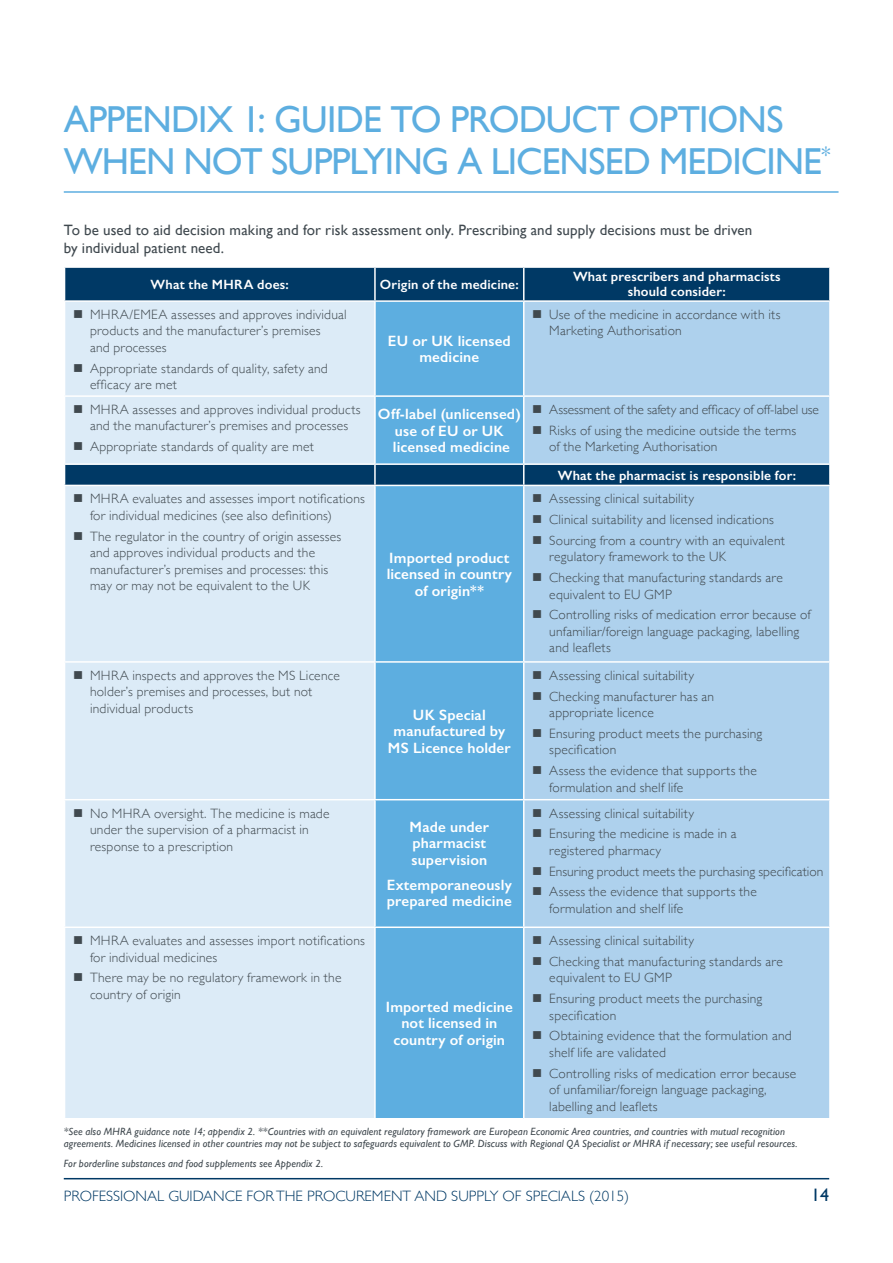
<style>
.page{position:relative;width:893px;height:1263px;background:#fff}
.page>*{position:absolute;margin:0;border:0;box-sizing:border-box;transform-origin:0 0}
.Header1{font:37.5px/42px "Gill Sans";letter-spacing:-.025em;color:#5daee0}
.t1{font:18px "Gill Sans";color:#003965}
.Body{font:600 15px/16.5px "Gill Sans";letter-spacing:.01em;color:#fff;text-align:center}
.Body-2{font:15px/18px "Gill Sans";letter-spacing:.01em;color:#40494f}
.t2{font:300 15px "Gill Sans";color:#003965}
.t3{font:300 13.5px/16.5px "Gill Sans";letter-spacing:.015em;color:#40494f}
.Subheader1{font:600 13.5px/15px "Gill Sans";letter-spacing:.015em;color:#fff;text-align:center}
.t4{font:300 13.5px "Gill Sans";letter-spacing:-.01em;color:#40494f}
.footnote{font:italic 10.5px/12px "Gill Sans";letter-spacing:.01em;color:#40494f}
</style>
<div class="page">
<hr style="left:64px;top:1178px;width:765px;height:1px;background:#003965">
<div style="left:65px;top:268px;width:764px;height:32px;background:#003965"></div>
<div style="left:65px;top:302px;width:309px;height:816px;background:#dcebf7"></div>
<div style="left:376px;top:302px;width:147px;height:816px;background:#5daee0"></div>
<div style="left:524px;top:302px;width:305px;height:816px;background:#aed1ed"></div>
<hr style="left:374px;top:268px;width:2px;height:32px;background:#fff">
<hr style="left:523px;top:268px;width:1px;height:32px;background:#fff">
<hr style="left:64px;top:395px;width:311px;height:2px;background:#fff">
<hr style="left:375px;top:395px;width:149px;height:2px;background:#fff">
<hr style="left:524px;top:395px;width:307px;height:2px;background:#fff">
<hr style="left:64px;top:463px;width:311px;height:2px;background:#fff">
<hr style="left:375px;top:463px;width:149px;height:2px;background:#fff">
<hr style="left:524px;top:463px;width:307px;height:2px;background:#fff">
<hr style="left:64px;top:485px;width:311px;height:1px;background:#fff">
<hr style="left:375px;top:485px;width:149px;height:1px;background:#fff">
<hr style="left:524px;top:485px;width:307px;height:1px;background:#fff">
<hr style="left:64px;top:661px;width:311px;height:2px;background:#fff">
<hr style="left:375px;top:661px;width:149px;height:2px;background:#fff">
<hr style="left:524px;top:661px;width:307px;height:2px;background:#fff">
<hr style="left:64px;top:799px;width:311px;height:1px;background:#fff">
<hr style="left:375px;top:799px;width:149px;height:1px;background:#fff">
<hr style="left:524px;top:799px;width:307px;height:1px;background:#fff">
<hr style="left:64px;top:926px;width:311px;height:2px;background:#fff">
<hr style="left:375px;top:926px;width:149px;height:2px;background:#fff">
<hr style="left:524px;top:926px;width:307px;height:2px;background:#fff">
<hr style="left:64px;top:191px;width:774px;height:2px;background:#5daee0">
<svg style="left:74px;top:310px;width:8px;height:8px"></svg>
<svg style="left:74px;top:364px;width:8px;height:8px"></svg>
<svg style="left:533px;top:310px;width:8px;height:8px"></svg>
<svg style="left:74px;top:405px;width:8px;height:8px"></svg>
<svg style="left:74px;top:442px;width:8px;height:8px"></svg>
<svg style="left:533px;top:405px;width:8px;height:8px"></svg>
<svg style="left:533px;top:426px;width:8px;height:8px"></svg>
<svg style="left:74px;top:494px;width:8px;height:8px"></svg>
<svg style="left:74px;top:532px;width:8px;height:7px"></svg>
<svg style="left:533px;top:494px;width:8px;height:8px"></svg>
<svg style="left:533px;top:515px;width:8px;height:8px"></svg>
<svg style="left:533px;top:536px;width:8px;height:8px"></svg>
<svg style="left:533px;top:573px;width:8px;height:8px"></svg>
<svg style="left:533px;top:610px;width:8px;height:8px"></svg>
<svg style="left:74px;top:671px;width:8px;height:8px"></svg>
<svg style="left:533px;top:671px;width:8px;height:8px"></svg>
<svg style="left:533px;top:692px;width:8px;height:7px"></svg>
<svg style="left:533px;top:729px;width:8px;height:8px"></svg>
<svg style="left:533px;top:766px;width:8px;height:8px"></svg>
<svg style="left:74px;top:809px;width:8px;height:7px"></svg>
<svg style="left:533px;top:809px;width:8px;height:7px"></svg>
<svg style="left:533px;top:829px;width:8px;height:8px"></svg>
<svg style="left:533px;top:867px;width:8px;height:7px"></svg>
<svg style="left:533px;top:887px;width:8px;height:8px"></svg>
<svg style="left:74px;top:936px;width:8px;height:8px"></svg>
<svg style="left:74px;top:973px;width:8px;height:8px"></svg>
<svg style="left:533px;top:936px;width:8px;height:8px"></svg>
<svg style="left:533px;top:957px;width:8px;height:8px"></svg>
<svg style="left:533px;top:994px;width:8px;height:8px"></svg>
<svg style="left:533px;top:1031px;width:8px;height:8px"></svg>
<svg style="left:533px;top:1069px;width:8px;height:8px"></svg>
<p class="Header1" style="left:64px;top:98px;width:768px">APPENDIX 1: GUIDE TO PRODUCT OPTIONS<br>WHEN NOT SUPPLYING A LICENSED MEDICINE<sup>*</sup></p>
<p class="Body-2" style="left:64px;top:220px;width:690px">To be used to aid decision making and for risk assessment only. Prescribing and supply decisions must be driven by individual patient need.</p>
<p class="Subheader1" style="left:151px;top:277px;width:140px">What the MHRA does:</p>
<p class="Subheader1" style="left:380px;top:277px;width:140px">Origin of the medicine:</p>
<p class="Subheader1" style="left:573px;top:269px;width:209px">What prescribers and pharmacists should consider:</p>
<p class="t3" style="left:90px;top:306px;width:258px">MHRA/EMEA assesses and approves individual products and the manufacturer’s premises<br>and processes</p>
<p class="t3" style="left:90px;top:359px;width:239px">Appropriate standards of quality, safety and efficacy are met</p>
<p class="t3" style="left:549px;top:306px;width:233px">Use of the medicine in accordance with its<br>Marketing Authorisation</p>
<p class="Body" style="left:388px;top:332px;width:124px">EU or UK licensed medicine</p>
<p class="t3" style="left:90px;top:401px;width:272px">MHRA assesses and approves individual products and the manufacturer’s premises and processes</p>
<p class="t3" style="left:90px;top:438px;width:225px">Appropriate standards of quality are met</p>
<p class="t3" style="left:90px;top:490px;width:276px">MHRA evaluates and assesses import notifications for individual medicines (see also definitions)</p>
<p class="t3" style="left:90px;top:527px;width:253px">The regulator in the country of origin assesses and approves individual products and the manufacturer’s premises and processes: this may or may not be equivalent to the UK</p>
<p class="t3" style="left:90px;top:666px;width:251px">MHRA inspects and approves the MS Licence holder’s premises and processes, but not individual products</p>
<p class="t3" style="left:90px;top:804px;width:241px">No MHRA oversight. The medicine is made under the supervision of a pharmacist in response to a prescription</p>
<p class="t3" style="left:90px;top:932px;width:276px">MHRA evaluates and assesses import notifications for individual medicines</p>
<p class="t3" style="left:90px;top:969px;width:253px">There may be no regulatory framework in the country of origin</p>
<p class="Body" style="left:378px;top:406px;width:144px">Off-label (unlicensed) use of EU or UK licensed medicine</p>
<p class="t4" style="left:549px;top:399px;width:271px">Assessment of the safety and efficacy of off-label use</p>
<p class="t3" style="left:549px;top:421px;width:248px">Risks of using the medicine outside the terms of the Marketing Authorisation</p>
<p class="Subheader1" style="left:558px;top:467px;width:240px">What the pharmacist is responsible for:</p>
<p class="Body" style="left:387px;top:549px;width:127px">Imported product licensed in country of origin**</p>
<p class="Body" style="left:388px;top:706px;width:124px">UK Special manufactured by<br>MS Licence holder</p>
<p class="Body" style="left:410px;top:818px;width:81px;text-align:left">Made under pharmacist supervision</p>
<p class="Body" style="left:387px;top:876px;width:127px;text-align:left">Extemporaneously prepared medicine</p>
<p class="Body" style="left:386px;top:998px;width:129px">Imported medicine not licensed in country of origin</p>
<p class="t3" style="left:549px;top:490px;width:146px">Assessing clinical suitability</p>
<p class="t3" style="left:549px;top:511px;width:226px">Clinical suitability and licensed indications</p>
<p class="t3" style="left:549px;top:531px;width:237px">Sourcing from a country with an equivalent regulatory framework to the UK</p>
<p class="t3" style="left:549px;top:569px;width:235px">Checking that manufacturing standards are equivalent to EU GMP</p>
<p class="t3" style="left:549px;top:606px;width:263px">Controlling risks of medication error because of unfamiliar/foreign language packaging, labelling and leaflets</p>
<p class="t3" style="left:549px;top:666px;width:146px">Assessing clinical suitability</p>
<p class="t3" style="left:549px;top:687px;width:166px">Checking manufacturer has an appropriate licence</p>
<p class="t3" style="left:549px;top:724px;width:215px">Ensuring product meets the purchasing specification</p>
<p class="t3" style="left:549px;top:762px;width:209px">Assess the evidence that supports the formulation and shelf life</p>
<p class="t3" style="left:549px;top:804px;width:146px">Assessing clinical suitability</p>
<p class="t3" style="left:549px;top:825px;width:189px">Ensuring the medicine is made in a registered pharmacy</p>
<p class="t3" style="left:549px;top:862px;width:276px">Ensuring product meets the purchasing specification</p>
<p class="t3" style="left:549px;top:883px;width:209px">Assess the evidence that supports the formulation and shelf life</p>
<p class="t3" style="left:549px;top:932px;width:146px">Assessing clinical suitability</p>
<p class="t3" style="left:549px;top:952px;width:235px">Checking that manufacturing standards are equivalent to EU GMP</p>
<p class="t3" style="left:549px;top:990px;width:215px">Ensuring product meets the purchasing specification</p>
<p class="t3" style="left:549px;top:1027px;width:244px">Obtaining evidence that the formulation and shelf life are validated</p>
<p class="t3" style="left:549px;top:1064px;width:249px">Controlling risks of medication error because of unfamiliar/foreign language packaging, labelling and leaflets</p>
<p class="footnote" style="left:64px;top:1125px;width:735px">*See also MHRA guidance note 14; appendix 2. **Countries with an equivalent regulatory framework are European Economic Area countries, and countries with mutual recognition agreements. Medicines licensed in other countries may not be subject to safeguards equivalent to GMP. Discuss with Regional QA Specialist or MHRA if necessary; see useful resources.</p>
<p class="footnote" style="left:64px;top:1158px;width:261px">For borderline substances and food supplements see Appendix 2.</p>
<p class="t2" style="left:64px;top:1184px;width:567px">PROFESSIONAL GUIDANCE FOR THE PROCUREMENT AND SUPPLY OF SPECIALS (2015)</p>
<h2 class="t1" style="left:811px;top:1184px;width:19px">14</h2>
</div>
